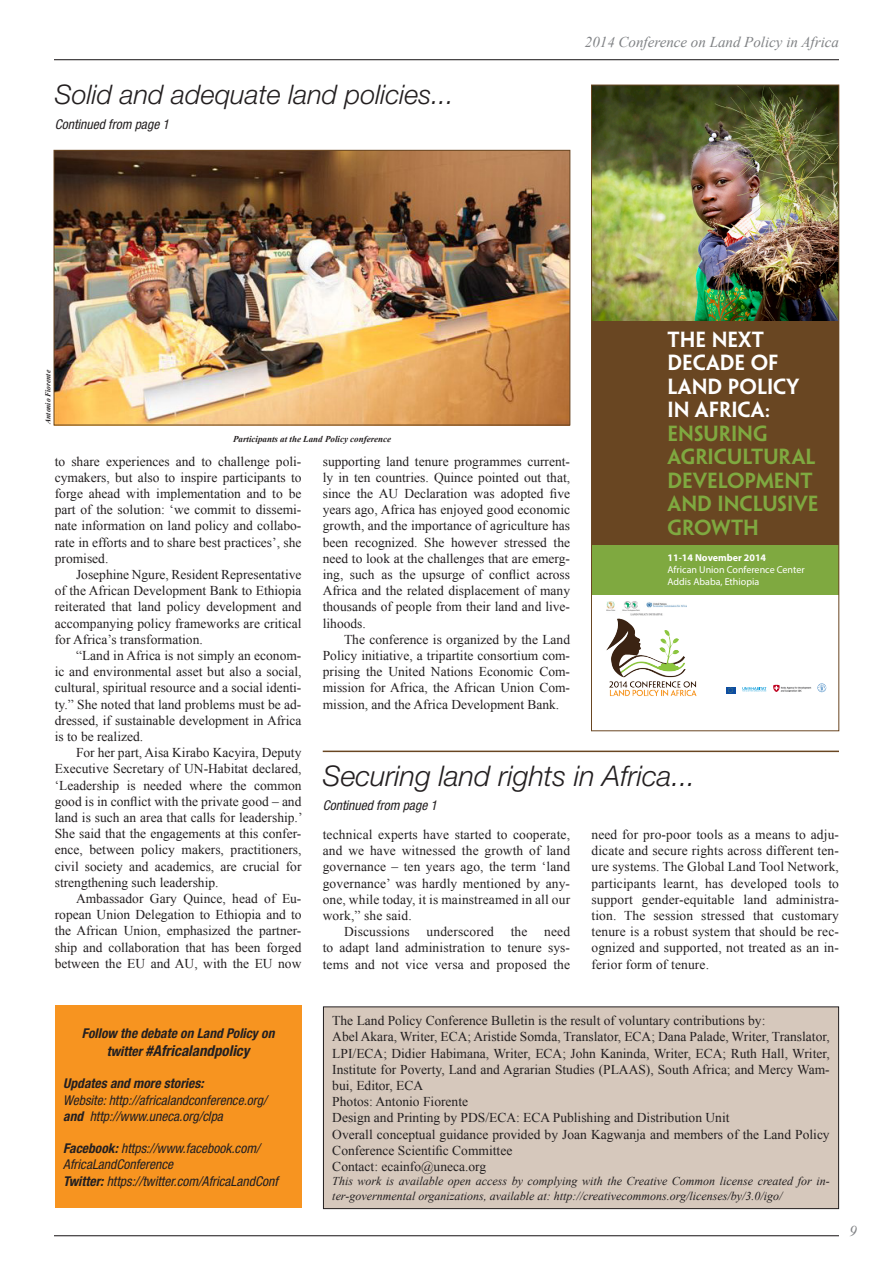
<style>
.page{position:relative;width:893px;height:1263px;background:#fff}
.page>*{position:absolute;margin:0;border:0;box-sizing:border-box;transform-origin:0 0}
.contrinued_from{font:italic 300 28.5px "Helvetica Neue LT Std";color:#231f20}
._05_Continued_Headli{font:italic 300 27px "Helvetica Neue LT Std";color:#231f20}
.t1{font:600 19.65px/23.5px "Penumbra Flare Std";color:#7fa940}
.t2{font:italic 15px "Times New Roman";color:#808285}
._05_Continued_Headli-2{font:italic 700 condensed 15px "Helvetica Neue LT Std";color:#231f20}
._01_Body_Text{font:13.5px/16.2px "Times New Roman";color:#231f20;text-align:justify}
._05_Continued_Headli-3{font:italic condensed 13.5px/16.2px "Helvetica Neue LT Std";color:#231f20}
._05_Continued_Headli-4{font:italic 700 condensed 13.5px "Helvetica Neue LT Std";color:#231f20}
.contrinued_from-2{font:italic condensed 13.5px "Helvetica Neue LT Std";color:#231f20}
._01_Body_Text-2{font:italic 12px/14.4px "Times New Roman";color:#231f20}
.t3{font:10.05px/12px "Myriad Pro";color:#fff}
._09_Photo_caption{font:italic 700 9px "Times New Roman";color:#231f20}
._09_Photo_caption-2{font:italic 700 7.5px "Times New Roman";color:#231f20}
.s1{color:#fff}
.s2{font-weight:700}
.s3{font-size:13.5px}
</style>
<div class="page">
<hr style="left:54px;top:1235px;width:785px;height:1px;background:#231f20">
<hr style="left:54px;top:59px;width:785px;height:1px;background:#231f20">
<div style="left:323px;top:1007px;width:516px;height:201px;background:#d6c8bc"></div>
<div style="left:323px;top:1006px;width:516px;height:203px;border:1px solid #231f20"></div>
<div style="left:55px;top:1005px;width:246px;height:203px;background:#f79420"></div>
<img style="left:593px;top:87px;width:244px;height:235px">
<div style="left:591px;top:322px;width:248px;height:223px;background:#694622"></div>
<div style="left:591px;top:545px;width:248px;height:49px;background:#7fa940"></div>
<img style="left:606px;top:618px;width:91px;height:79px">
<img style="left:607px;top:601px;width:80px;height:14px">
<div style="left:726px;top:687px;width:9px;height:6px;background:#0d4da1"></div>
<svg style="left:728px;top:687px;width:5px;height:6px"></svg>
<svg style="left:817px;top:683px;width:9px;height:9px"></svg>
<img style="left:780px;top:687px;width:32px;height:4px">
<svg style="left:742px;top:687px;width:25px;height:4px"></svg>
<svg style="left:773px;top:685px;width:7px;height:7px"></svg>
<div style="left:591px;top:85px;width:248px;height:646px;border:1px solid #694622"></div>
<img style="left:56px;top:152px;width:512px;height:271px">
<div style="left:54px;top:150px;width:516px;height:275px;border:1px solid #694622"></div>
<hr style="left:323px;top:751px;width:516px;height:1px;background:#694622">
<p class="_05_Continued_Headli" style="left:55px;top:79px;width:401px">Solid and adequate land policies...</p>
<p class="contrinued_from-2" style="left:55px;top:116px;width:116px">Continued from page 1</p>
<p class="t2" style="left:585px;top:32px;width:256px">2014 Conference on Land Policy in Africa</p>
<p class="t1" style="left:667px;top:327px;width:152px"><span class="s1">THE NEXT<br>DECADE OF<br>LAND POLICY<br>IN AFRICA:<br></span>ENSURING<br>AGRICULTURAL<br>DEVELOPMENT<br>AND INCLUSIVE<br>GROWTH</p>
<p class="t3" style="left:667px;top:551px;width:139px"><span class="s2">11-14 November 2014<br></span>African Union Conference Center<br>Addis Ababa, Ethiopia</p>
<p class="_09_Photo_caption-2" style="left:43px;top:424px;width:55px;rotate:-90deg">Antonio Fiorente</p>
<p class="_09_Photo_caption" style="left:233px;top:432px;width:160px">Participants at the Land Policy conference</p>
<p class="_01_Body_Text" style="left:55px;top:453px;width:248px">to share experiences and to challenge poli&shy;cymakers, but also to inspire participants to forge ahead with implementation and to be part of the solution: ‘we commit to dissemi&shy;nate information on land policy and collabo&shy;rate in efforts and to share best practices’, she promised.</p>
<p class="_01_Body_Text" style="left:55px;top:566px;width:248px;text-indent:21px">Josephine Ngure, Resident Representative of the African Development Bank to Ethiopia reiterated that land policy development and accompanying policy frameworks are critical for Africa’s transformation.</p>
<p class="_01_Body_Text" style="left:55px;top:647px;width:248px;text-indent:21px">“Land in Africa is not simply an econom&shy;ic and environmental asset but also a social, cultural, spiritual resource and a social identi&shy;ty.” She noted that land problems must be ad&shy;dressed, if sustainable development in Africa is to be realized.</p>
<p class="_01_Body_Text" style="left:55px;top:744px;width:249px;text-indent:21px">For her part, Aisa Kirabo Kacyira, Deputy Executive Secretary of UN-Habitat declared, ‘Leadership is needed where the common good is in conflict with the private good – and land is such an area that calls for leadership.’ She said that the engagements at this confer&shy;ence, between policy makers, practitioners, civil society and academics, are crucial for strengthening such leadership.</p>
<p class="_01_Body_Text" style="left:55px;top:890px;width:248px;text-indent:21px">Ambassador Gary Quince, head of Eu&shy;ropean Union Delegation to Ethiopia and to the African Union, emphasized the partner&shy;ship and collaboration that has been forged between the EU and AU, with the EU now</p>
<p class="_01_Body_Text" style="left:323px;top:453px;width:249px">supporting land tenure programmes current&shy;ly in ten countries. Quince pointed out that, since the AU Declaration was adopted five years ago, Africa has enjoyed good economic growth, and the importance of agriculture has been recognized. She however stressed the need to look at the challenges that are emerg&shy;ing, such as the upsurge of conflict across Africa and the related displacement of many thousands of people from their land and live&shy;lihoods.</p>
<p class="_01_Body_Text" style="left:323px;top:631px;width:249px;text-indent:21px">The conference is organized by the Land Policy initiative, a tripartite consortium com&shy;prising the United Nations Economic Com&shy;mission for Africa, the African Union Com&shy;mission, and the Africa Development Bank.</p>
<p class="contrinued_from" style="left:323px;top:759px;width:374px">Securing land rights in Africa...</p>
<p class="contrinued_from-2" style="left:323px;top:798px;width:116px">Continued from page 1</p>
<p class="_01_Body_Text" style="left:591px;top:826px;width:249px">need for pro-poor tools as a means to adju&shy;dicate and secure rights across different ten&shy;ure systems. The Global Land Tool Network, participants learnt, has developed tools to support gender-equitable land administra&shy;tion. The session stressed that customary tenure is a robust system that should be rec&shy;ognized and supported, not treated as an in&shy;ferior form of tenure.</p>
<p class="_01_Body_Text" style="left:323px;top:826px;width:249px">technical experts have started to cooperate, and we have witnessed the growth of land governance – ten years ago, the term ‘land governance’ was hardly mentioned by any&shy;one, while today, it is mainstreamed in all our work,” she said.</p>
<p class="_01_Body_Text" style="left:323px;top:923px;width:249px;text-indent:21px">Discussions underscored the need to adapt land administration to tenure sys&shy;tems and not vice versa and proposed the</p>
<p class="_05_Continued_Headli-4" style="left:82px;top:1025px;width:194px">Follow the debate on Land Policy on</p>
<p class="_05_Continued_Headli-2" style="left:107px;top:1041px;width:144px"><span class="s3">twitter</span> #Africalandpolicy</p>
<p class="_05_Continued_Headli-4" style="left:63px;top:1075px;width:142px">Updates and more stories:</p>
<p class="_05_Continued_Headli-3" style="left:63px;top:1092px;width:205px">Website: http://africalandconference.org/</p>
<p class="_05_Continued_Headli-3" style="left:63px;top:1108px;width:161px"><span class="s2">and</span> http://www.uneca.org/clpa</p>
<p class="_05_Continued_Headli-3" style="left:63px;top:1140px;width:198px"><span class="s2">Facebook:</span> https://www.facebook.com/<br>AfricaLandConference</p>
<p class="_05_Continued_Headli-3" style="left:63px;top:1173px;width:216px"><span class="s2">Twitter:</span> https://twitter.com/AfricaLandConf</p>
<p class="_01_Body_Text" style="left:332px;top:1012px;width:435px">The Land Policy Conference Bulletin is the result of voluntary contributions by:</p>
<p class="_01_Body_Text" style="left:332px;top:1028px;width:499px">Abel Akara, Writer, ECA; Aristide Somda, Translator, ECA; Dana Palade, Writer, Translator, LPI/ECA; Didier Habimana, Writer, ECA; John Kaninda, Writer, ECA; Ruth Hall, Writer, Institute for Poverty, Land and Agrarian Studies (PLAAS), South Africa; and Mercy Wam&shy;bui, Editor, ECA</p>
<p class="_01_Body_Text" style="left:332px;top:1093px;width:137px">Photos: Antonio Fiorente</p>
<p class="_01_Body_Text" style="left:332px;top:1109px;width:399px">Design and Printing by PDS/ECA: ECA Publishing and Distribution Unit</p>
<p class="_01_Body_Text" style="left:332px;top:1126px;width:499px">Overall conceptual guidance provided by Joan Kagwanja and members of the Land Policy<br>Conference Scientific Committee</p>
<p class="_01_Body_Text" style="left:332px;top:1158px;width:155px">Contact: ecainfo@uneca.org</p>
<p class="_01_Body_Text-2" style="left:332px;top:1174px;width:499px">This work is available open access by complying with the Creative Common license created for in&shy;ter-governmental organizations, available at: http://creativecommons.org/licenses/by/3.0/igo/</p>
<p class="t2" style="left:849px;top:1220px;width:9px">9</p>
</div>
